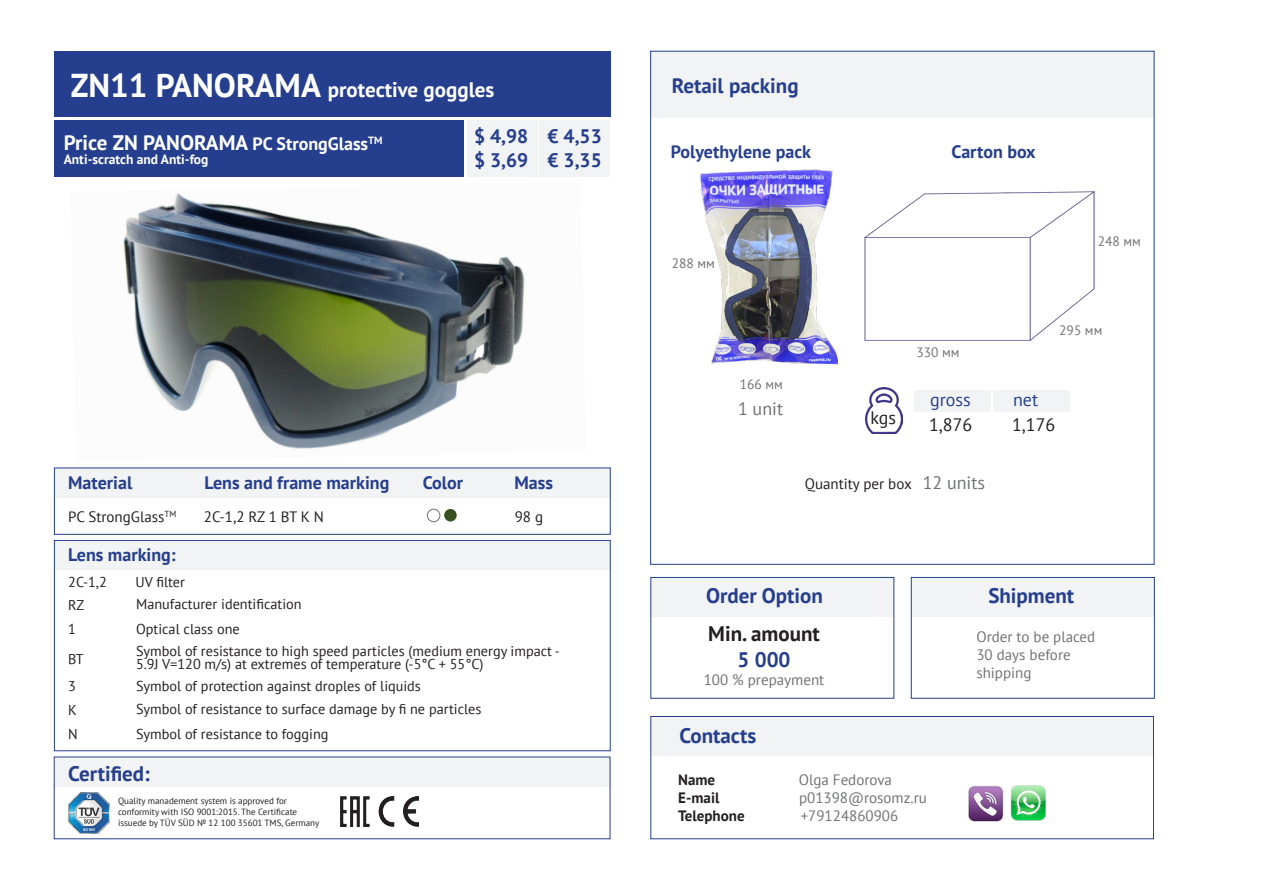
<style>
.page{position:relative;width:1263px;height:893px;background:#fff}
.page>*{position:absolute;margin:0;border:0;box-sizing:border-box;transform-origin:0 0}
.Заг_главный{font:700 21px "PT Sans";color:#fff}
.Заг_главный-2{font:700 21px "PT Sans";color:#253f8e}
.Заг_главный-3{font:700 21px "PT Sans";color:#231f20}
.Заг_главный-4{font:700 19.5px "PT Sans";color:#253f8e}
.Заг_главный-5{font:700 18px "PT Sans";color:#253f8e}
.t1{font:18px "PT Sans";color:#231f20}
.t2{font:18px "PT Sans";color:#717275}
.t3{font:18px "PT Sans";color:#253f8e}
.Заг_главный-6{font:15px "PT Sans";color:#717275}
.Заг_главный-7{font:15px "PT Sans";color:#231f20}
.Заг_главный-8{font:700 15px "PT Sans";color:#231f20}
.Заг_главный-9{font:14.25px "PT Sans";color:#231f20}
.Заг_главный-10{font:13.5px "PT Sans";color:#717275}
.Заг_главный-11{font:700 13.5px "PT Sans";color:#fff}
.Заг_главный-12{font:9px "PT Sans";color:#231f20}
.s1{font-size:33px}
.s2{font-size:18px}
</style>
<div class="page">
<img style="left:123px;top:193px;width:402px;height:256px">
<div style="left:54px;top:121px;width:409px;height:56px;background:#253f8e"></div>
<div style="left:467px;top:120px;width:70px;height:57px;background:#f2f3f4"></div>
<div style="left:539px;top:120px;width:71px;height:57px;background:#f2f3f4"></div>
<div style="left:54px;top:51px;width:557px;height:66px;background:#253f8e"></div>
<div style="left:651px;top:51px;width:503px;height:67px;background:#f2f3f4"></div>
<div style="left:54px;top:757px;width:556px;height:30px;background:#f2f3f4"></div>
<img style="left:341px;top:797px;width:77px;height:29px">
<div style="left:651px;top:577px;width:243px;height:40px;background:#f2f3f4"></div>
<div style="left:911px;top:577px;width:244px;height:40px;background:#f2f3f4"></div>
<div style="left:651px;top:716px;width:503px;height:40px;background:#f2f3f4"></div>
<img style="left:968px;top:785px;width:78px;height:37px">
<div style="left:651px;top:577px;width:243px;height:121px;border:1px solid #253f8e"></div>
<div style="left:911px;top:577px;width:243px;height:121px;border:1px solid #253f8e"></div>
<div style="left:651px;top:716px;width:503px;height:123px;border:1px solid #253f8e"></div>
<img style="left:68px;top:792px;width:41px;height:42px">
<div style="left:54px;top:468px;width:556px;height:30px;background:#f2f3f4"></div>
<div style="left:444px;top:509px;width:13px;height:12px;background:#385123;border-radius:50%"></div>
<div style="left:54px;top:540px;width:556px;height:30px;background:#f2f3f4"></div>
<div style="left:54px;top:540px;width:556px;height:211px;border:1px solid #253f8e"></div>
<img style="left:864px;top:191px;width:231px;height:149px">
<img style="left:700px;top:169px;width:138px;height:196px">
<div style="left:427px;top:509px;width:13px;height:13px;border:1px solid #717275;border-radius:50%"></div>
<div style="left:993px;top:391px;width:76px;height:21px;background:#f2f3f4"></div>
<div style="left:914px;top:391px;width:76px;height:21px;background:#f2f3f4"></div>
<img style="left:865px;top:388px;width:37px;height:45px">
<p class="Заг_главный" style="left:71px;top:75px;width:425px"><span class="s1">ZN11 PANORAMA</span> protective goggles</p>
<p class="Заг_главный" style="left:64px;top:129px;width:320px">Price ZN PANORAMA <span class="s2">PC StrongGlass</span><sup>TM</sup></p>
<p class="Заг_главный-11" style="left:64px;top:150px;width:146px">Anti-scratch and Anti-fog</p>
<p class="Заг_главный-4" style="left:474px;top:124px;width:56px">$ 4,98</p>
<p class="Заг_главный-4" style="left:474px;top:147px;width:56px">$ 3,69</p>
<p class="Заг_главный-4" style="left:548px;top:124px;width:56px">€ 4,53</p>
<p class="Заг_главный-4" style="left:548px;top:147px;width:56px">€ 3,35</p>
<p class="Заг_главный-5" style="left:68px;top:471px;width:66px">Material</p>
<p class="Заг_главный-5" style="left:205px;top:471px;width:186px">Lens and frame marking</p>
<p class="Заг_главный-5" style="left:423px;top:471px;width:42px">Color</p>
<p class="Заг_главный-5" style="left:514px;top:470px;width:40px">Mass</p>
<p class="Заг_главный-7" style="left:68px;top:507px;width:109px">РС StrongGlass<sup>TM</sup></p>
<p class="Заг_главный-7" style="left:204px;top:507px;width:121px">2С-1,2 RZ 1 BT K N</p>
<p class="Заг_главный-7" style="left:515px;top:507px;width:30px">98 g</p>
<p class="Заг_главный-5" style="left:68px;top:542px;width:109px">Lens marking:</p>
<p class="Заг_главный-9" style="left:68px;top:573px;width:40px">2С-1,2</p>
<p class="Заг_главный-9" style="left:136px;top:573px;width:51px">UV filter</p>
<p class="Заг_главный-9" style="left:136px;top:595px;width:167px">Manufacturer identification</p>
<p class="Заг_главный-9" style="left:136px;top:620px;width:105px">Optical class one</p>
<p class="Заг_главный-9" style="left:68px;top:595px;width:17px">RZ</p>
<p class="Заг_главный-9" style="left:68px;top:620px;width:9px">1</p>
<p class="Заг_главный-9" style="left:68px;top:650px;width:17px">BT</p>
<p class="Заг_главный-9" style="left:68px;top:677px;width:9px">3</p>
<p class="Заг_главный-9" style="left:136px;top:677px;width:286px">Symbol of protection against droples of liquids</p>
<p class="Заг_главный-9" style="left:68px;top:701px;width:10px">K</p>
<p class="Заг_главный-9" style="left:136px;top:700px;width:347px">Symbol of resistance to surface damage by fi ne particles</p>
<p class="Заг_главный-9" style="left:68px;top:725px;width:11px">N</p>
<p class="Заг_главный-9" style="left:136px;top:725px;width:194px">Symbol of resistance to fogging</p>
<p class="Заг_главный-9" style="left:136px;top:642px;width:425px">Symbol of resistance to high speed particles (medium energy impact -</p>
<p class="Заг_главный-9" style="left:136px;top:655px;width:349px">5.9J V=120 m/s) at extremes of temperature (-5°C + 55°C)</p>
<p class="Заг_главный-2" style="left:68px;top:760px;width:83px">Certified:</p>
<p class="Заг_главный-12" style="left:118px;top:795px;width:170px">Quality manadement system is approved for</p>
<p class="Заг_главный-12" style="left:118px;top:806px;width:181px">conformity with ISO 9001:2015. The Certificate</p>
<p class="Заг_главный-12" style="left:118px;top:817px;width:203px">issuede by TÜV SÜD № 12 100 35601 TMS, Germany</p>
<p class="Заг_главный-2" style="left:672px;top:72px;width:128px">Retail packing</p>
<p class="Заг_главный-5" style="left:671px;top:140px;width:142px">Polyethylene pack</p>
<p class="Заг_главный-10" style="left:672px;top:255px;width:45px">288 мм</p>
<p class="Заг_главный-10" style="left:740px;top:376px;width:45px">166 мм</p>
<p class="t2" style="left:738px;top:398px;width:47px">1 unit</p>
<p class="Заг_главный-5" style="left:951px;top:140px;width:86px">Carton box</p>
<p class="Заг_главный-10" style="left:1098px;top:232px;width:45px">248 мм</p>
<p class="t1" style="left:870px;top:406px;width:27px">kgs</p>
<p class="Заг_главный-10" style="left:916px;top:344px;width:45px">330 мм</p>
<p class="t3" style="left:930px;top:388px;width:42px">gross</p>
<p class="t1" style="left:929px;top:413px;width:45px">1,876</p>
<p class="Заг_главный-10" style="left:1059px;top:321px;width:45px">295 мм</p>
<p class="t3" style="left:1013px;top:388px;width:27px">net</p>
<p class="t1" style="left:1012px;top:413px;width:45px">1,176</p>
<p class="Заг_главный-7" style="left:805px;top:474px;width:108px">Quantity per box</p>
<p class="t2" style="left:923px;top:471px;width:64px">12 units</p>
<p class="Заг_главный-2" style="left:706px;top:582px;width:118px">Order Option</p>
<p class="Заг_главный-3" style="left:708px;top:620px;width:113px">Min. amount</p>
<p class="Заг_главный-2" style="left:737px;top:645px;width:54px">5 000</p>
<p class="Заг_главный-6" style="left:704px;top:670px;width:122px">100 % prepayment</p>
<p class="Заг_главный-2" style="left:988px;top:582px;width:87px">Shipment</p>
<p class="Заг_главный-6" style="left:976px;top:627px;width:120px">Order to be placed</p>
<p class="Заг_главный-6" style="left:976px;top:645px;width:96px">30 days before</p>
<p class="Заг_главный-6" style="left:976px;top:663px;width:57px">shipping</p>
<p class="Заг_главный-2" style="left:679px;top:721px;width:78px">Contacts</p>
<p class="Заг_главный-8" style="left:678px;top:770px;width:38px">Name</p>
<p class="Заг_главный-6" style="left:799px;top:770px;width:95px">Olga Fedorova</p>
<p class="Заг_главный-8" style="left:678px;top:788px;width:43px">E-mail</p>
<p class="Заг_главный-6" style="left:799px;top:788px;width:129px">p01398@rosomz.ru</p>
<p class="Заг_главный-8" style="left:678px;top:806px;width:68px">Telephone</p>
<p class="Заг_главный-6" style="left:801px;top:806px;width:99px">+79124860906</p>
</div>
